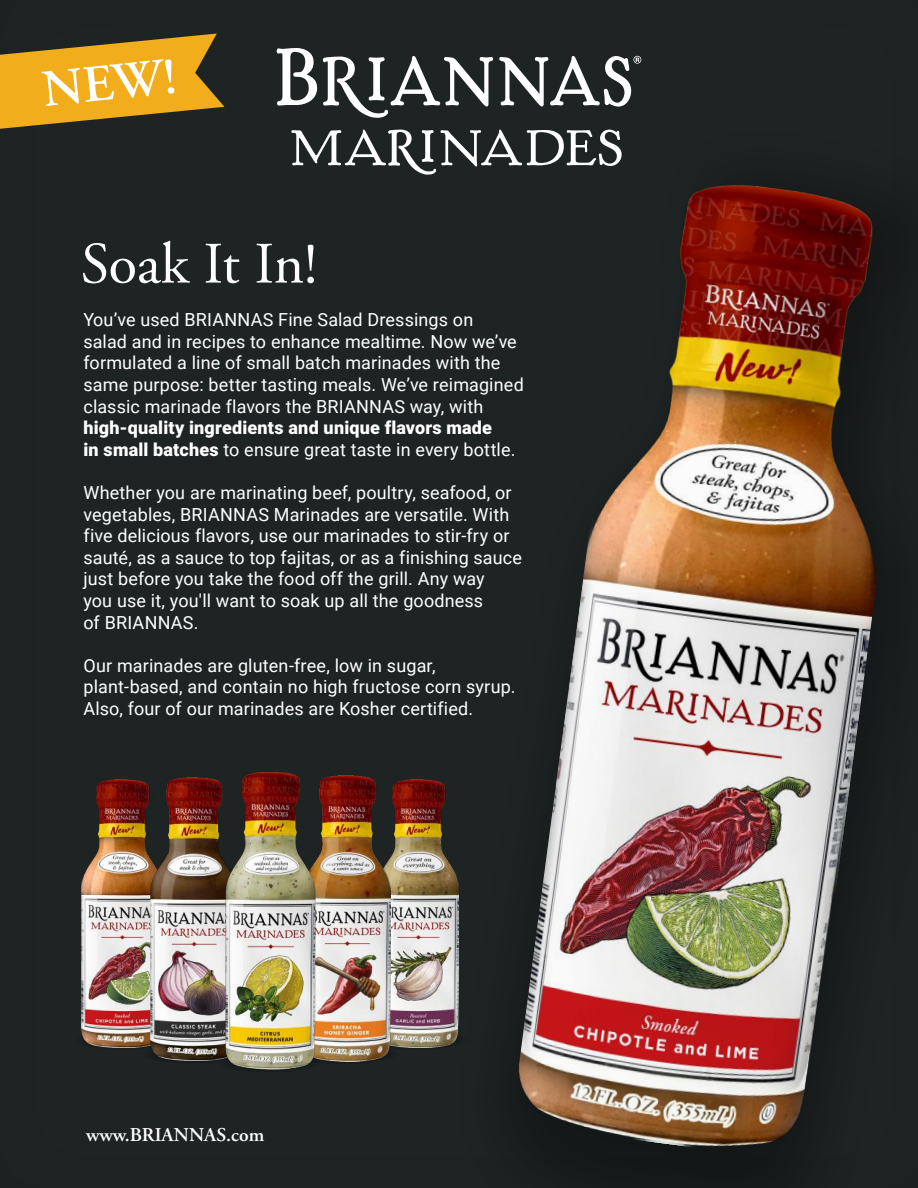
<style>
.page{position:relative;width:918px;height:1188px;background:#1e2323}
.page>*{position:absolute;margin:0;border:0;box-sizing:border-box;transform-origin:0 0}
.t1{font:58.5px "Adobe Garamond Pro";letter-spacing:-.01em;color:#fff}
.t2{font:600 19.5px "Adobe Garamond Pro";color:#fff}
.t3{font:18px/21.6px "Roboto";letter-spacing:.005em;color:#fff}
.t4{font:900 18px/21.6px "Roboto";letter-spacing:.01em;color:#fff}
.s1{font-weight:400}
</style>
<div class="page">
<svg style="left:277px;top:48px;width:40px;height:58px"></svg>
<svg style="left:323px;top:56px;width:69px;height:62px"></svg>
<svg style="left:291px;top:130px;width:101px;height:36px"></svg>
<svg style="left:0;top:34px;width:224px;height:95px"></svg>
<img style="left:392px;top:55px;width:384px;height:1126px">
<img style="left:511px;top:170px;width:370px;height:992px">
<div style="left:290px;top:1042px;width:114px;height:24px;background:#1c2121;border-radius:50%"></div>
<svg style="left:360px;top:1028px;width:114px;height:24px"></svg>
<svg style="left:136px;top:1041px;width:115px;height:24px"></svg>
<svg style="left:69px;top:1027px;width:115px;height:25px"></svg>
<img style="left:390px;top:780px;width:69px;height:267px">
<img style="left:81px;top:780px;width:70px;height:267px">
<img style="left:151px;top:777px;width:43px;height:283px">
<img style="left:339px;top:776px;width:51px;height:286px">
<img style="left:194px;top:771px;width:145px;height:299px">
<h1 class="t1" style="left:81px;top:229px;width:238px">Soak It In!</h1>
<p class="t3" style="left:83px;top:308px;width:442px">You’ve used BRIANNAS Fine Salad Dressings on<br>salad and in recipes to enhance mealtime. Now we’ve formulated a line of small batch marinades with the same purpose: better tasting meals. We’ve reimagined classic marinade flavors the BRIANNAS way, with</p>
<p class="t4" style="left:83px;top:416px;width:434px">high-quality ingredients and unique flavors made<br>in small batches <span class="s1">to ensure great taste in every bottle.</span></p>
<p class="t3" style="left:83px;top:481px;width:440px">Whether you are marinating beef, poultry, seafood, or vegetables, BRIANNAS Marinades are versatile. With five delicious flavors, use our marinades to stir-fry or sauté, as a sauce to top fajitas, or as a finishing sauce just before you take the food off the grill. Any way<br>you use it, you'll want to soak up all the goodness<br>of BRIANNAS.</p>
<p class="t3" style="left:83px;top:654px;width:433px">Our marinades are gluten-free, low in sugar, plant-based, and contain no high fructose corn syrup.<br>Also, four of our marinades are Kosher certified.</p>
<p class="t2" style="left:86px;top:1124px;width:180px">www.BRIANNAS.com</p>
</div>
